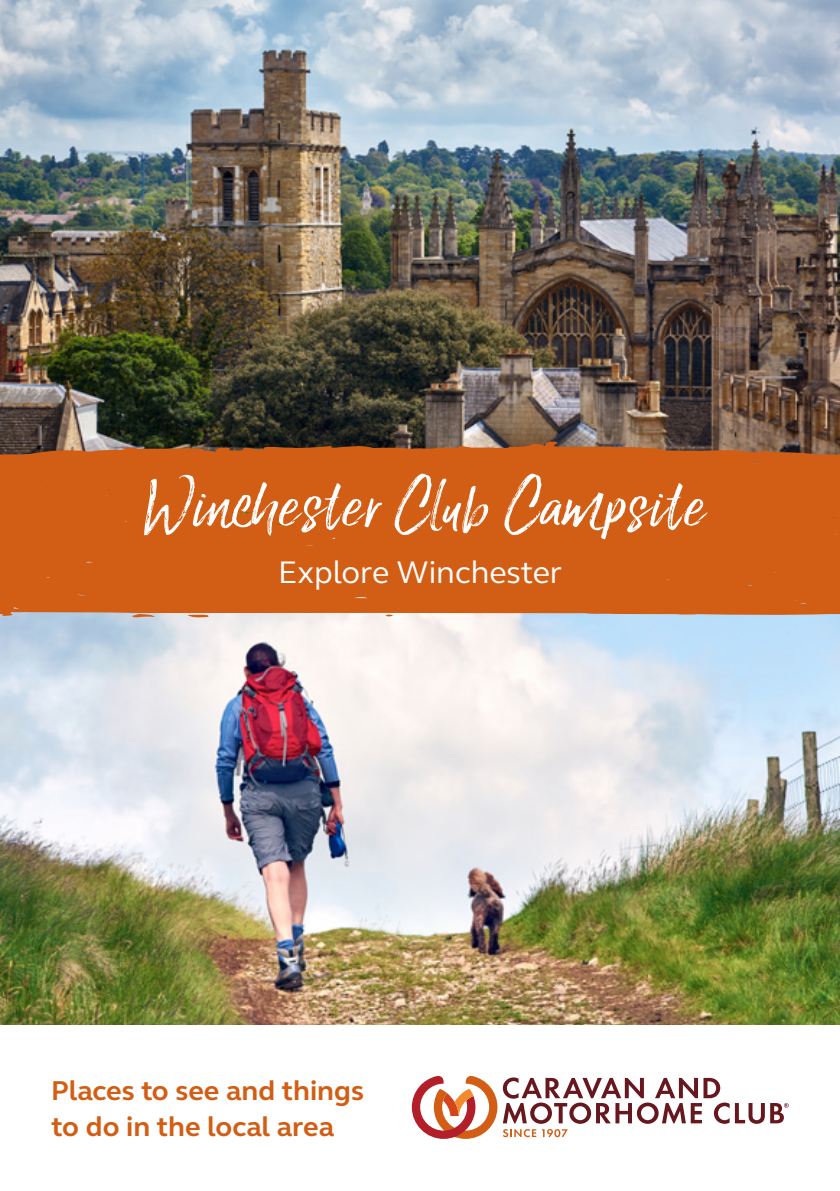
<style>
.page{position:relative;width:840px;height:1191px;background:#fff}
.page>*{position:absolute;margin:0;border:0;box-sizing:border-box;transform-origin:0 0}
.t1{font:76px "Lucky Fellas Win";letter-spacing:.025em;color:#fff}
.t2{font:32px "FS Elliot";color:#fff}
.t3{font:700 28px/36px "FS Elliot";color:#d25e15}
</style>
<div class="page">
<img style="left:0;top:0;width:839px;height:1024px">
<svg style="left:187px;top:616px;width:23px;height:2px"></svg>
<svg style="left:130px;top:616px;width:25px;height:2px"></svg>
<div style="left:0;top:441px;width:839px;height:175px;background:#d25e15"></div>
<svg style="left:411px;top:1076px;width:377px;height:62px"></svg>
<h1 class="t1" style="left:137px;top:457px;width:567px">Winchester Club Campsite</h1>
<p class="t2" style="left:278px;top:550px;width:285px">Explore Winchester</p>
<p class="t3" style="left:51px;top:1072px;width:314px">Places to see and things to do in the local area</p>
</div>
